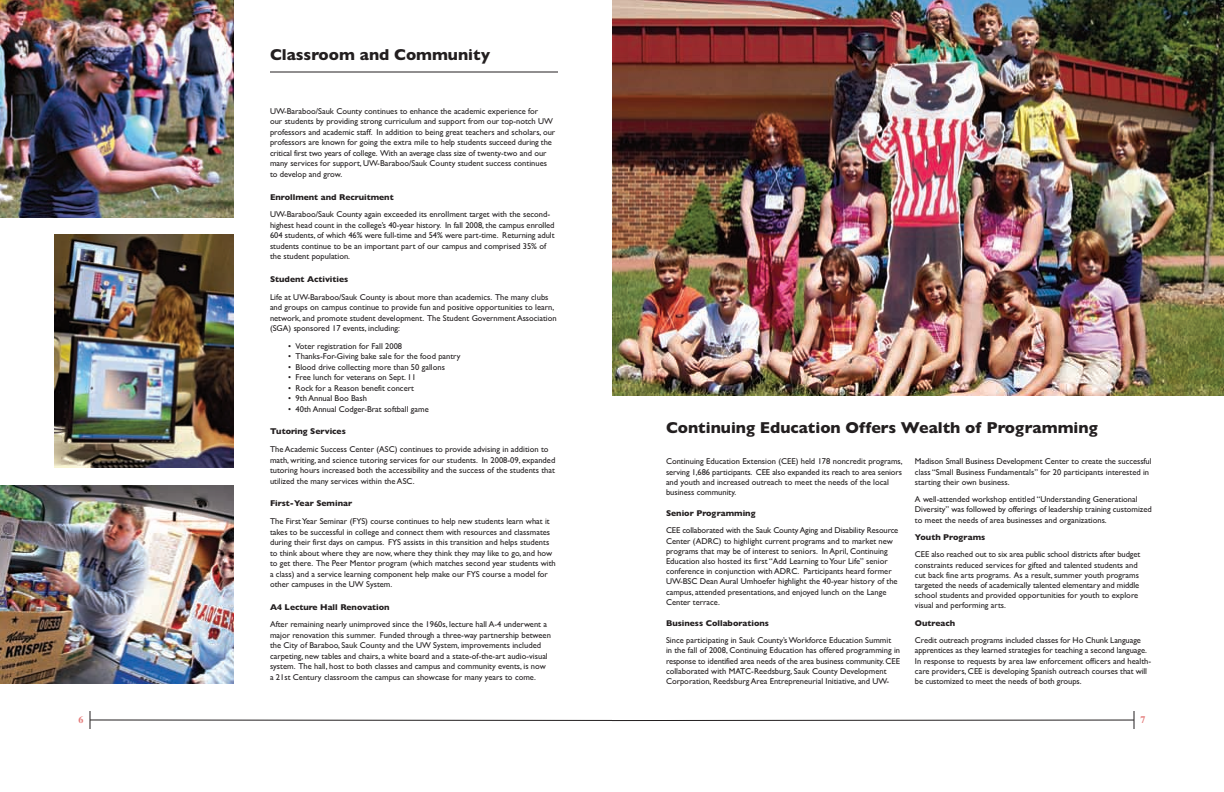
<style>
.page{position:relative;width:1224px;height:792px;background:#fff}
.page>*{position:absolute;margin:0;border:0;box-sizing:border-box;transform-origin:0 0}
.t1{font:700 16px "Gill Sans";color:#231f20}
.t2{font:700 10px "Times";color:#e47c7b}
.t3{font:8.5px/10.5px "Gill Sans";color:#231f20}
.t4{font:700 8.5px "Gill Sans";color:#231f20}
</style>
<div class="page">
<hr style="left:270px;top:72px;width:288px;height:1px;background:#231f20">
<svg style="left:89px;top:711px;width:1046px;height:18px"></svg>
<img style="left:612px;top:0;width:612px;height:396px">
<img style="left:0;top:485px;width:234px;height:199px">
<img style="left:54px;top:234px;width:180px;height:234px">
<img style="left:0;top:0;width:234px;height:218px">
<h1 class="t1" style="left:270px;top:46px;width:222px">Classroom and Community</h1>
<p class="t3" style="left:270px;top:106px;width:287px">UW-Baraboo/Sauk County continues to enhance the academic experience for<br>our students by providing strong curriculum and support from our top-notch UW professors and academic staff. In addition to being great teachers and scholars, our professors are known for going the extra mile to help students succeed during the critical first two years of college. With an average class size of twenty-two and our many services for support, UW-Baraboo/Sauk County student success continues to develop and grow.</p>
<p class="t4" style="left:270px;top:192px;width:125px">Enrollment and Recruitment</p>
<p class="t3" style="left:270px;top:209px;width:286px">UW-Baraboo/Sauk County again exceeded its enrollment target with the second&shy;highest head count in the college’s 40-year history. In fall 2008, the campus enrolled 604 students, of which 46% were full-time and 54% were part-time. Returning adult students continue to be an important part of our campus and comprised 35% of the student population.</p>
<p class="t4" style="left:270px;top:274px;width:80px">Student Activities</p>
<p class="t3" style="left:270px;top:292px;width:288px">Life at UW-Baraboo/Sauk County is about more than academics. The many clubs and groups on campus continue to provide fun and positive opportunities to learn, network, and promote student development. The Student Government Association (SGA) sponsored 17 events, including:</p>
<p class="t3" style="left:288px;top:341px;width:116px">• Voter registration for Fall 2008</p>
<p class="t3" style="left:288px;top:351px;width:174px">• Thanks-For-Giving bake sale for the food pantry</p>
<p class="t3" style="left:288px;top:362px;width:159px">• Blood drive collecting more than 50 gallons</p>
<p class="t3" style="left:288px;top:372px;width:130px">• Free lunch for veterans on Sept. 11</p>
<p class="t3" style="left:288px;top:383px;width:128px">• Rock for a Reason benefit concert</p>
<p class="t3" style="left:288px;top:393px;width:81px">• 9th Annual Boo Bash</p>
<p class="t3" style="left:288px;top:403px;width:142px">• 40th Annual Codger-Brat softball game</p>
<p class="t4" style="left:270px;top:426px;width:77px">Tutoring Services</p>
<p class="t3" style="left:270px;top:444px;width:287px">The Academic Success Center (ASC) continues to provide advising in addition to math, writing, and science tutoring services for our students. In 2008-09, expanded tutoring hours increased both the accessibility and the success of the students that utilized the many services within the ASC.</p>
<p class="t4" style="left:270px;top:498px;width:84px">First-Year Seminar</p>
<p class="t3" style="left:270px;top:516px;width:287px">The FirstYear Seminar (FYS) course continues to help new students learn what it takes to be successful in college and connect them with resources and classmates during their first days on campus. FYS assists in this transition and helps students to think about where they are now, where they think they may like to go, and how to get there. The Peer Mentor program (which matches second year students with a class) and a service learning component help make our FYS course a model for other campuses in the UW System.</p>
<p class="t4" style="left:270px;top:602px;width:121px">A4 Lecture Hall Renovation</p>
<p class="t3" style="left:270px;top:619px;width:282px">After remaining nearly unimproved since the 1960s, lecture hall A-4 underwent a major renovation this summer. Funded through a three-way partnership between the City of Baraboo, Sauk County and the UW System, improvements included carpeting, new tables and chairs, a white board and a state-of-the-art audio-visual system. The hall, host to both classes and campus and community events, is now a 21st Century classroom the campus can showcase for many years to come.</p>
<h1 class="t1" style="left:666px;top:418px;width:433px">Continuing Education Offers Wealth of Programming</h1>
<p class="t3" style="left:666px;top:456px;width:238px;line-height:10.2px">Continuing Education Extension (CEE) held 178 noncredit programs, serving 1,686 participants. CEE also expanded its reach to area seniors and youth and increased outreach to meet the needs of the local business community.</p>
<p class="t4" style="left:666px;top:508px;width:91px">Senior Programming</p>
<p class="t3" style="left:666px;top:525px;width:234px;line-height:10.2px">CEE collaborated with the Sauk County Aging and Disability Resource Center (ADRC) to highlight current programs and to market new programs that may be of interest to seniors. In April, Continuing Education also hosted its first “Add Learning toYour Life” senior conference in conjunction with ADRC. Participants heard former UW-BSC Dean Aural Umhoefer highlight the 40-year history of the campus, attended presentations, and enjoyed lunch on the Lange Center terrace.</p>
<p class="t4" style="left:666px;top:618px;width:104px">Business Collaborations</p>
<p class="t3" style="left:666px;top:635px;width:236px;line-height:10.2px">Since participating in Sauk County’s Workforce Education Summit<br>in the fall of 2008, Continuing Education has offered programming in response to identified area needs of the area business community. CEE collaborated with MATC-Reedsburg, Sauk County Development Corporation, Reedsburg Area Entrepreneurial Initiative, and UW-</p>
<p class="t3" style="left:915px;top:456px;width:238px;line-height:10.2px">Madison Small Business Development Center to create the successful class “Small Business Fundamentals” for 20 participants interested in starting their own business.</p>
<p class="t3" style="left:915px;top:494px;width:238px;line-height:10.2px">A well-attended workshop entitled “Understanding Generational<br>Diversity” was followed by offerings of leadership training customized to meet the needs of area businesses and organizations.</p>
<p class="t4" style="left:915px;top:532px;width:72px">Youth Programs</p>
<p class="t3" style="left:915px;top:549px;width:227px;line-height:10.2px">CEE also reached out to six area public school districts after budget constraints reduced services for gifted and talented students and cut back fine arts programs. As a result, summer youth programs targeted the needs of academically talented elementary and middle school students and provided opportunities for youth to explore visual and performing arts.</p>
<p class="t4" style="left:915px;top:618px;width:42px">Outreach</p>
<p class="t3" style="left:915px;top:635px;width:238px;line-height:10.2px">Credit outreach programs included classes for Ho Chunk Language apprentices as they learned strategies for teaching a second language.<br>In response to requests by area law enforcement officers and health&shy;care providers, CEE is developing Spanish outreach courses that will be customized to meet the needs of both groups.</p>
<p class="t2" style="left:78px;top:713px;width:6px">6</p>
<p class="t2" style="left:1140px;top:713px;width:6px">7</p>
</div>
